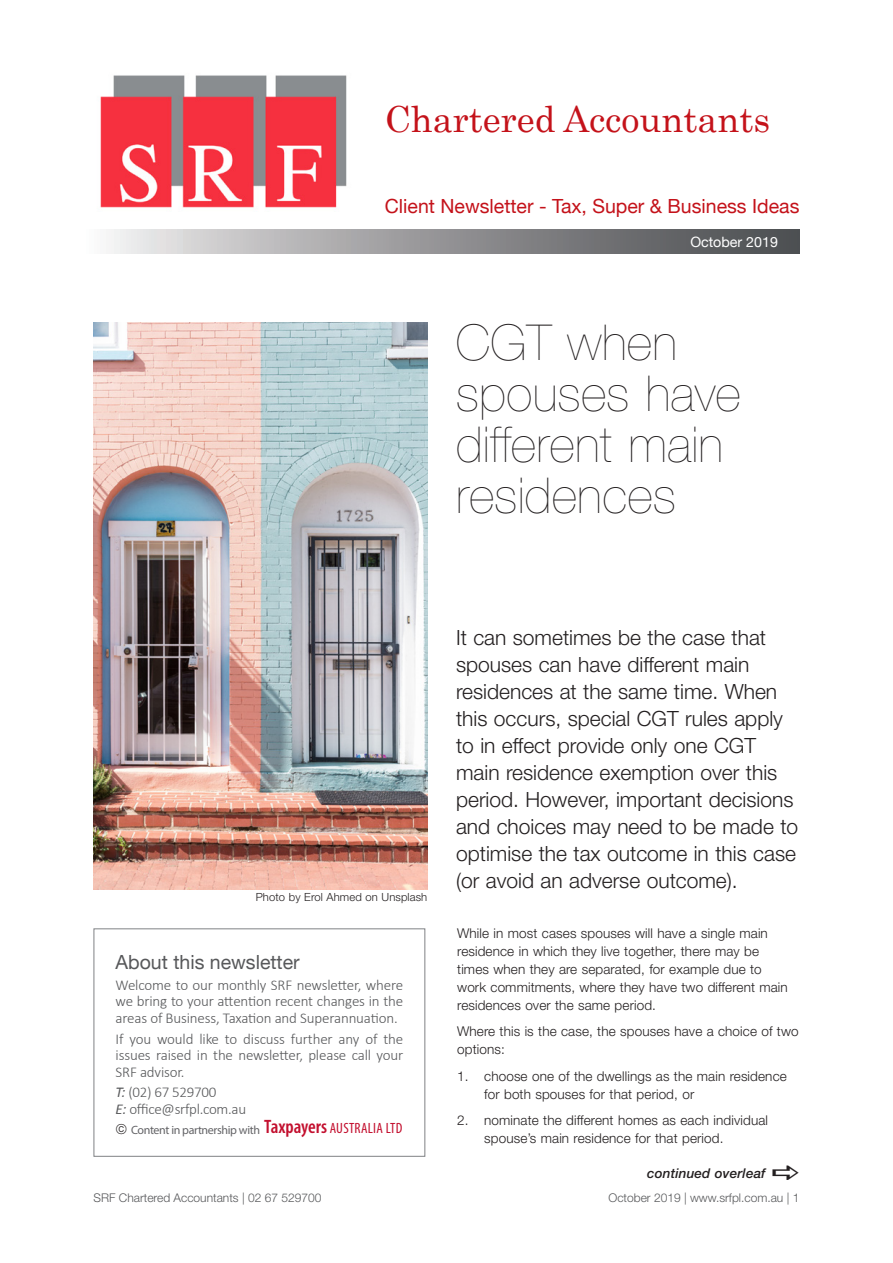
<style>
.page{position:relative;width:893px;height:1263px;background:#fff}
.page>*{position:absolute;margin:0;border:0;box-sizing:border-box;transform-origin:0 0}
._15_Article_head_1{font:200 49.5px/51px "Helvetica Neue";letter-spacing:.01em;color:#231f20}
.t1{font:36px "Century";color:#c4121a}
._15_article_intro{font:300 21px/27px "Helvetica Neue";color:#231f20}
.t2{font:19.5px "Helvetica Neue";color:#c4121a}
.About_this_newslette{font:19.5px "Helvetica Neue";color:#57585a}
.t3{font:300 15px/16.5px "Calibri";letter-spacing:-.01em;color:#57585a;text-align:justify}
.t4{font:condensed 14.85px "Myriad Pro";letter-spacing:.02em;color:#c3102f}
.t5{font:14.25px "Helvetica Neue";color:#fff}
._15_Body_text{font:300 13.5px/18px "Helvetica Neue";letter-spacing:.01em;color:#231f20}
._15_Body_text-2{font:italic 500 13.5px "Helvetica Neue";letter-spacing:.01em;color:#231f20}
.t6{font:300 12px "Helvetica Neue";color:#57585a}
.t7{font:12px "Myriad Pro";letter-spacing:-.03em;color:#636366}
._15_Footnote{font:300 11.25px "Helvetica Neue";letter-spacing:.01em;color:#231f20}
.s1{font-weight:400;font-style:italic}
.s2{font-weight:600;font-size:19.5px}
</style>
<div class="page">
<img style="left:94px;top:322px;width:333px;height:567px">
<div style="left:94px;top:928px;width:331px;height:229px;border:1px solid #808285"></div>
<div style="left:71px;top:230px;width:728px;height:23px;background:linear-gradient(to right,#f4f2f3,#424447)"></div>
<img style="left:100px;top:75px;width:247px;height:133px">
<p class="t1" style="left:385px;top:88px;width:387px">Chartered Accountants</p>
<p class="t2" style="left:385px;top:192px;width:416px">Client Newsletter - Tax, Super &amp; Business Ideas</p>
<p class="t5" style="left:690px;top:232px;width:89px">October 2019</p>
<p class="_15_Article_head_1" style="left:456px;top:317px;width:286px">CGT when spouses have different main residences</p>
<p class="_15_Footnote" style="left:256px;top:890px;width:173px">Photo by Erol Ahmed on Unsplash</p>
<p class="About_this_newslette" style="left:116px;top:948px;width:186px">About this newsletter</p>
<p class="t3" style="left:116px;top:976px;width:289px">Welcome to our monthly SRF newsletter, where we bring to your attention recent changes in the areas of Business, Taxation and Superannuation.</p>
<p class="t3" style="left:116px;top:1029px;width:289px">If you would like to discuss further any of the issues raised in the newsletter, please call your SRF advisor.</p>
<p class="t3" style="left:116px;top:1083px;width:102px"><span class="s1">T:</span> (02) 67 529700</p>
<p class="t3" style="left:116px;top:1100px;width:132px"><span class="s1">E:</span> office@srfpl.com.au</p>
<p class="t7" style="left:131px;top:1122px;width:130px">Content in partnership with</p>
<p class="t4" style="left:264px;top:1119px;width:140px"><span class="s2">Taxpayers</span> AUSTRALIA LTD</p>
<p class="_15_article_intro" style="left:456px;top:623px;width:344px">It can sometimes be the case that spouses can have different main residences at the same time. When this occurs, special CGT rules apply to in effect provide only one CGT main residence exemption over this period. However, important decisions and choices may need to be made to optimise the tax outcome in this case (or avoid an adverse outcome).</p>
<p class="_15_Body_text" style="left:457px;top:924px;width:332px">While in most cases spouses will have a single main residence in which they live together, there may be times when they are separated, for example due to work commitments, where they have two different main residences over the same period.</p>
<p class="_15_Body_text" style="left:457px;top:1022px;width:343px">Where this is the case, the spouses have a choice of two options:</p>
<p class="_15_Body_text" style="left:484px;top:1067px;width:304px;text-indent:-27px">1. choose one of the dwellings as the main residence for both spouses for that period, or</p>
<p class="_15_Body_text" style="left:484px;top:1111px;width:285px;text-indent:-27px">2. nominate the different homes as each individual spouse’s main residence for that period.</p>
<p class="_15_Body_text-2" style="left:647px;top:1165px;width:120px">continued overleaf</p>
<p class="t6" style="left:94px;top:1190px;width:229px">SRF Chartered Accountants | 02 67 529700</p>
<p class="t6" style="left:608px;top:1190px;width:192px">October 2019 | www.srfpl.com.au | 1</p>
</div>
